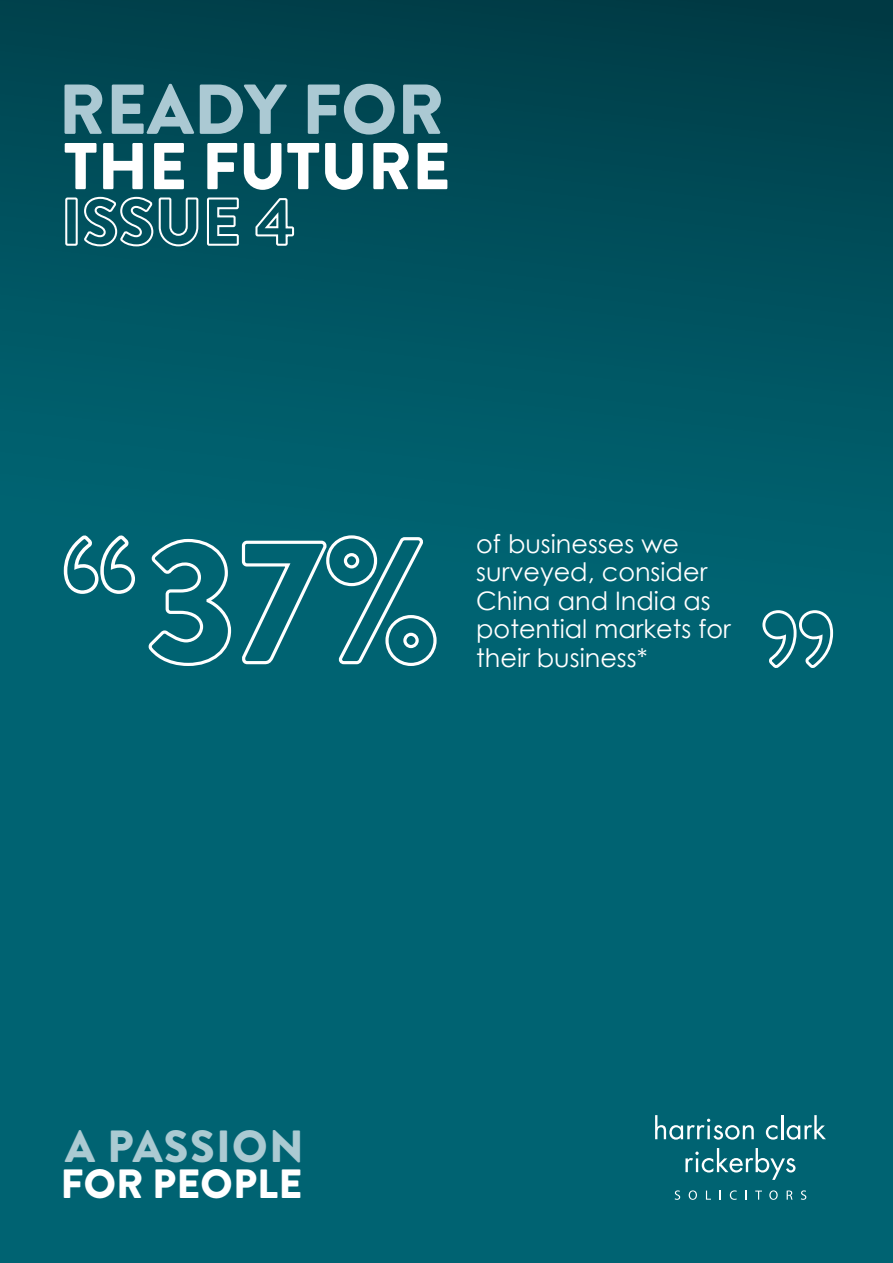
<style>
.page{position:relative;width:893px;height:1263px;background:#fff}
.page>*{position:absolute;margin:0;border:0;box-sizing:border-box;transform-origin:0 0}
.t1{font:900 70.5px "Brandon Grotesque";color:#abc9d3}
.t2{font:900 66px "Brandon Grotesque";color:#fff}
.t3{font:900 45px "Brandon Grotesque";letter-spacing:.03em;color:#abcad2}
.t4{font:900 40.8px "Brandon Grotesque";letter-spacing:.005em;color:#fff}
.t5{font:25.5px/28.5px "Century Gothic";color:#fff}
</style>
<div class="page">
<div style="left:0;top:0;width:893px;height:1263px;background:linear-gradient(to bottom,#004b57,#006c7c)"></div>
<svg style="left:655px;top:1115px;width:99px;height:24px;background:#398691"></svg>
<svg style="left:766px;top:1125px;width:11px;height:14px"></svg>
<hr style="left:781px;top:1115px;width:2px;height:24px;background:#fff">
<svg style="left:787px;top:1115px;width:39px;height:24px"></svg>
<svg style="left:685px;top:1148px;width:110px;height:32px;background:#2f7f8c"></svg>
<svg style="left:675px;top:1190px;width:5px;height:10px"></svg>
<svg style="left:689px;top:1190px;width:8px;height:10px"></svg>
<svg style="left:706px;top:1190px;width:5px;height:10px"></svg>
<svg style="left:730px;top:1190px;width:7px;height:10px"></svg>
<svg style="left:755px;top:1190px;width:7px;height:10px"></svg>
<svg style="left:769px;top:1190px;width:9px;height:10px"></svg>
<svg style="left:787px;top:1190px;width:5px;height:10px"></svg>
<svg style="left:801px;top:1190px;width:5px;height:10px"></svg>
<svg style="left:146px;top:537px;width:87px;height:131px;background:#237885"></svg>
<svg style="left:240px;top:534px;width:198px;height:134px;background:#1f7683"></svg>
<div style="left:62px;top:535px;width:75px;height:513px;background:#006372"></div>
<svg style="left:761px;top:239px;width:73px;height:429px;background:#075e6c"></svg>
<div style="left:65px;top:197px;width:13px;height:49px;border:2px solid #fff"></div>
<svg style="left:82px;top:196px;width:117px;height:51px;background:#34747f"></svg>
<svg style="left:206px;top:196px;width:34px;height:51px"></svg>
<svg style="left:254px;top:197px;width:41px;height:50px;background:#2f707a"></svg>
<p class="t1" style="left:58px;top:60px;width:387px">READY FOR</p>
<p class="t2" style="left:64px;top:120px;width:388px">THE FUTURE</p>
<p class="t5" style="left:476px;top:529px;width:256px">of businesses we surveyed, consider<br>China and India as potential markets for their business*</p>
<p class="t3" style="left:65px;top:1115px;width:240px">A PASSION</p>
<p class="t4" style="left:61px;top:1155px;width:243px">FOR PEOPLE</p>
</div>
